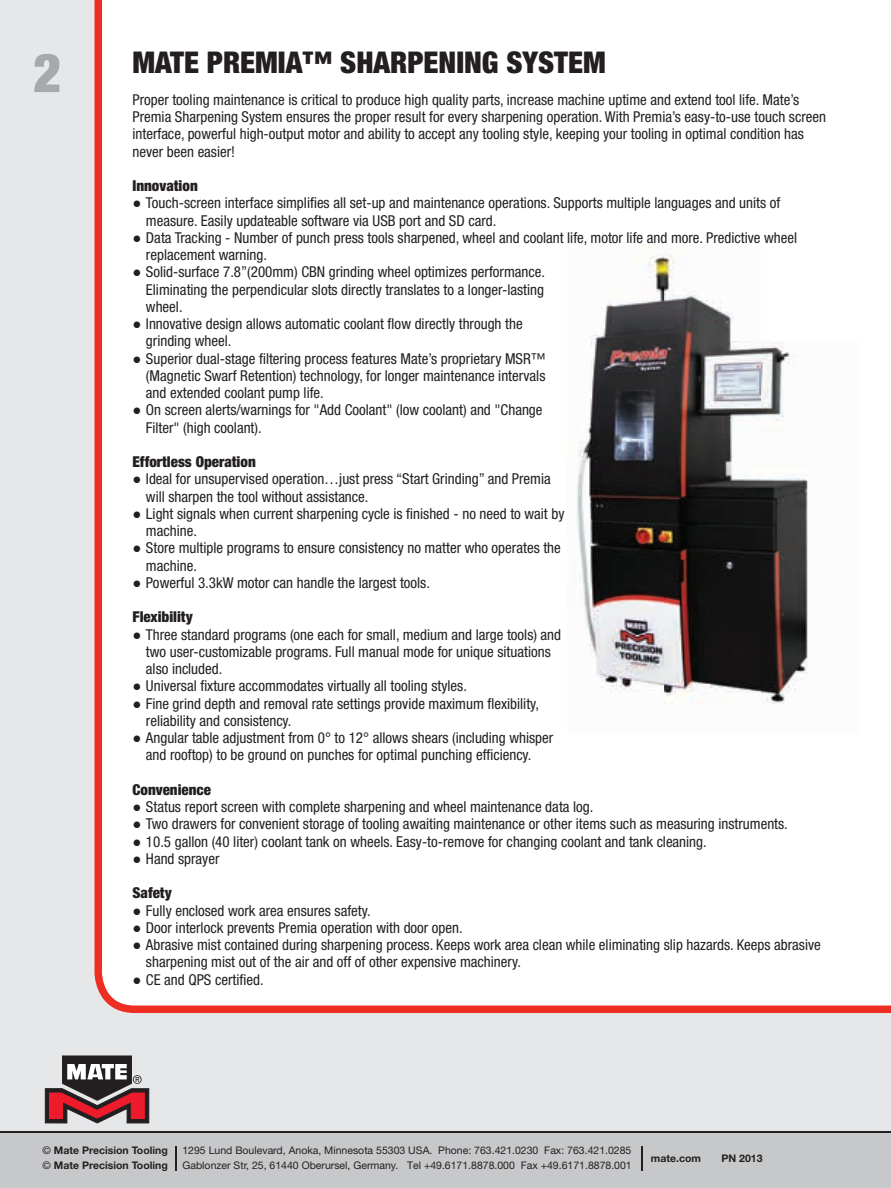
<style>
.page{position:relative;width:891px;height:1188px;background:#e6e7e9}
.page>*{position:absolute;margin:0;border:0;box-sizing:border-box;transform-origin:0 0}
.t1{font:900 condensed 54px "Helvetica Neue LT Std";color:#a8a9ad}
.t2{font:900 condensed 30px "Helvetica Neue LT Std";color:#231f20}
.t3{font:condensed 15px/17.2px "Helvetica Neue LT Std";color:#231f20}
.t4{font:900 condensed 15px "Helvetica Neue LT Std";color:#231f20}
.t5{font:10.5px "Helvetica Neue LT Std";color:#231f20}
.t6{font:700 10.5px "Helvetica Neue LT Std";color:#231f20}
.s1{font-family:"Impact";font-stretch:normal}
.s2{font-weight:400}
</style>
<div class="page">
<div style="left:94px;top:0;width:797px;height:1013px;background:#fff"></div>
<div style="left:0;top:1132px;width:891px;height:56px;background:#c7c8ca"></div>
<hr style="left:0;top:1131px;width:891px;height:2px;background:#231f20">
<svg style="left:45px;top:1056px;width:104px;height:67px"></svg>
<img style="left:567px;top:244px;width:292px;height:489px">
<hr style="left:641px;top:1146px;width:2px;height:25px;background:#231f20">
<svg style="left:176px;top:1146px;width:1px;height:25px"></svg>
<h1 class="t1" style="left:33px;top:40px;width:30px">2</h1>
<h2 class="t2" style="left:132px;top:44px;width:475px">MATE PREMIA™ SHARPENING SYSTEM</h2>
<p class="t3" style="left:132px;top:91px;width:695px">Proper tooling maintenance is critical to produce high quality parts, increase machine uptime and extend tool life. Mate’s Premia Sharpening System ensures the proper result for every sharpening operation. With Premia’s easy-to-use touch screen interface, powerful high-output motor and ability to accept any tooling style, keeping your tooling in optimal condition has never been easier!</p>
<p class="t4" style="left:132px;top:177px;width:67px">Innovation</p>
<p class="t3" style="left:146px;top:194px;width:636px;text-indent:-14px"><span class="s1">●</span> Touch-screen interface simplifies all set-up and maintenance operations. Supports multiple languages and units of measure. Easily updateable software via USB port and SD card.</p>
<p class="t3" style="left:146px;top:229px;width:653px;text-indent:-14px"><span class="s1">●</span> Data Tracking - Number of punch press tools sharpened, wheel and coolant life, motor life and more. Predictive wheel replacement warning.</p>
<p class="t3" style="left:146px;top:263px;width:401px;text-align:justify;text-indent:-14px"><span class="s1">●</span> Solid-surface 7.8”(200mm) CBN grinding wheel optimizes performance.<br>Eliminating the perpendicular slots directly translates to a longer-lasting wheel.</p>
<p class="t3" style="left:146px;top:315px;width:378px;text-indent:-14px"><span class="s1">●</span> Innovative design allows automatic coolant flow directly through the grinding wheel.</p>
<p class="t3" style="left:146px;top:350px;width:401px;text-align:justify;text-indent:-14px"><span class="s1">●</span> Superior dual-stage filtering process features Mate’s proprietary MSR™ (Magnetic Swarf Retention) technology, for longer maintenance intervals and extended coolant pump life.</p>
<p class="t3" style="left:146px;top:401px;width:398px;text-indent:-14px"><span class="s1">●</span> On screen alerts/warnings for "Add Coolant" (low coolant) and "Change<br>Filter" (high coolant).</p>
<p class="t4" style="left:132px;top:453px;width:125px">Effortless Operation</p>
<p class="t3" style="left:146px;top:470px;width:406px;text-indent:-14px"><span class="s1">●</span> Ideal for unsupervised operation…just press “Start Grinding” and Premia will sharpen the tool without assistance.</p>
<p class="t3" style="left:146px;top:505px;width:420px;text-indent:-14px"><span class="s1">●</span> Light signals when current sharpening cycle is finished - no need to wait by machine.</p>
<p class="t3" style="left:146px;top:539px;width:416px;text-indent:-14px"><span class="s1">●</span> Store multiple programs to ensure consistency no matter who operates the machine.</p>
<p class="t3" style="left:132px;top:574px;width:299px"><span class="s1">●</span> Powerful 3.3kW motor can handle the largest tools.</p>
<p class="t4" style="left:132px;top:608px;width:62px">Flexibility</p>
<p class="t3" style="left:146px;top:626px;width:417px;text-indent:-14px"><span class="s1">●</span> Three standard programs (one each for small, medium and large tools) and two user-customizable programs. Full manual mode for unique situations also included.</p>
<p class="t3" style="left:132px;top:677px;width:336px"><span class="s1">●</span> Universal fixture accommodates virtually all tooling styles.</p>
<p class="t3" style="left:146px;top:695px;width:395px;text-indent:-14px"><span class="s1">●</span> Fine grind depth and removal rate settings provide maximum flexibility, reliability and consistency.</p>
<p class="t3" style="left:132px;top:729px;width:422px;text-align:center"><span class="s1">●</span> Angular table adjustment from 0° to 12° allows shears (including whisper and rooftop) to be ground on punches for optimal punching efficiency.</p>
<p class="t4" style="left:132px;top:780px;width:80px">Convenience</p>
<p class="t3" style="left:132px;top:798px;width:463px"><span class="s1">●</span> Status report screen with complete sharpening and wheel maintenance data log.</p>
<p class="t3" style="left:132px;top:815px;width:657px"><span class="s1">●</span> Two drawers for convenient storage of tooling awaiting maintenance or other items such as measuring instruments.</p>
<p class="t3" style="left:132px;top:833px;width:576px"><span class="s1">●</span> 10.5 gallon (40 liter) coolant tank on wheels. Easy-to-remove for changing coolant and tank cleaning.</p>
<p class="t3" style="left:132px;top:850px;width:89px"><span class="s1">●</span> Hand sprayer</p>
<p class="t4" style="left:132px;top:884px;width:41px">Safety</p>
<p class="t3" style="left:132px;top:902px;width:240px"><span class="s1">●</span> Fully enclosed work area ensures safety.</p>
<p class="t3" style="left:132px;top:919px;width:332px"><span class="s1">●</span> Door interlock prevents Premia operation with door open.</p>
<p class="t3" style="left:146px;top:936px;width:676px;text-indent:-14px"><span class="s1">●</span> Abrasive mist contained during sharpening process. Keeps work area clean while eliminating slip hazards. Keeps abrasive sharpening mist out of the air and off of other expensive machinery.</p>
<p class="t3" style="left:132px;top:971px;width:133px"><span class="s1">●</span> CE and QPS certified.</p>
<p class="t6" style="left:43px;top:1144px;width:127px"><span class="s2">©</span> Mate Precision Tooling</p>
<p class="t5" style="left:182px;top:1144px;width:451px">1295 Lund Boulevard, Anoka, Minnesota 55303 USA. Phone: 763.421.0230 Fax: 763.421.0285</p>
<p class="t6" style="left:43px;top:1158px;width:127px"><span class="s2">©</span> Mate Precision Tooling</p>
<p class="t5" style="left:182px;top:1159px;width:451px">Gablonzer Str, 25, 61440 Oberursel, Germany. Tel +49.6171.8878.000 Fax +49.6171.8878.001</p>
<p class="t6" style="left:651px;top:1152px;width:52px">mate.com</p>
<p class="t6" style="left:721px;top:1152px;width:43px">PN 2013</p>
</div>
